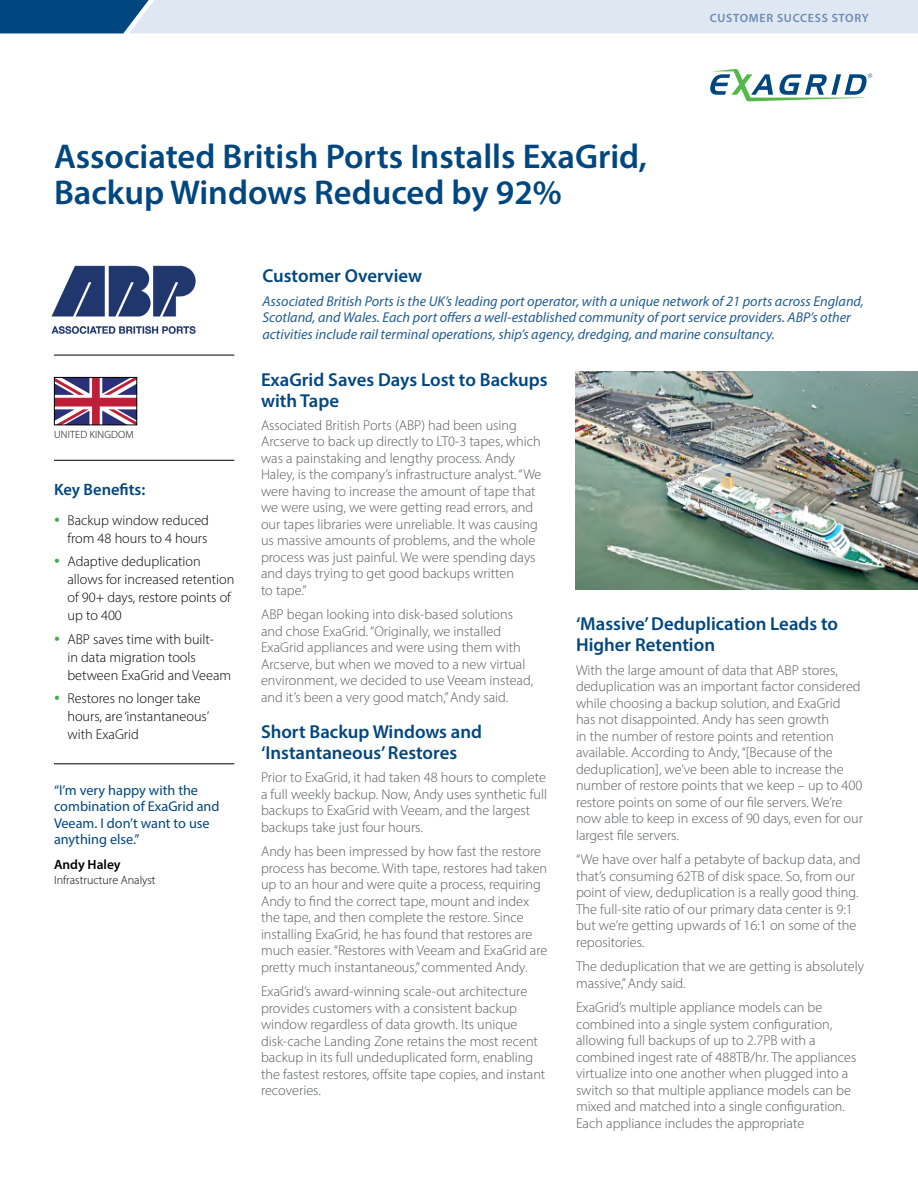
<style>
.page{position:relative;width:918px;height:1188px;background:#fff}
.page>*{position:absolute;margin:0;border:0;box-sizing:border-box;transform-origin:0 0}
.t1{font:600 34.5px/36px "Myriad Pro";color:#00467f}
.t2{font:600 18.75px/21px "Myriad Pro";color:#00467f}
.t3{font:600 16.5px "Myriad Pro";color:#00467f}
.t4{font:300 14.25px/16.5px "Myriad Pro";color:#58595b}
.t5{font:italic 14.25px/16.5px "Myriad Pro";color:#235d92}
.t6{font:300 14.25px/18px "Myriad Pro";color:#000}
.t7{font:14.25px/16.5px "Myriad Pro";color:#00467f}
.t8{font:600 13.5px "Myriad Pro";color:#000}
.t9{font:300 12px "Myriad Pro";color:#000}
.t10{font:600 12px "Myriad Pro";letter-spacing:.06em;color:#6c89b4}
.t11{font:300 10.5px "Myriad Pro";letter-spacing:.02em;color:#000}
</style>
<div class="page">
<img style="left:51px;top:265px;width:145px;height:70px">
<svg style="left:0;top:0;width:918px;height:33px;background:#bed0e0"></svg>
<svg style="left:710px;top:69px;width:162px;height:33px"></svg>
<img style="left:576px;top:372px;width:342px;height:217px">
<hr style="left:54px;top:460px;width:180px;height:1px;background:#000">
<hr style="left:54px;top:764px;width:180px;height:1px;background:#000">
<img style="left:56px;top:379px;width:79px;height:44px">
<div style="left:54px;top:377px;width:83px;height:48px;border:1px solid #000"></div>
<hr style="left:54px;top:355px;width:180px;height:1px;background:#000">
<h1 class="t1" style="left:54px;top:138px;width:595px">Associated British Ports Installs ExaGrid,<br>Backup Windows Reduced by 92%</h1>
<p class="t10" style="left:710px;top:10px;width:161px">CUSTOMER SUCCESS STORY</p>
<p class="t11" style="left:54px;top:429px;width:81px">UNITED KINGDOM</p>
<p class="t3" style="left:54px;top:479px;width:93px">Key Benefits:</p>
<p class="t6" style="left:67px;top:511px;width:143px">Backup window reduced from 48 hours to 4 hours</p>
<p class="t6" style="left:67px;top:552px;width:168px">Adaptive deduplication allows for increased retention of 90+ days, restore points of up to 400</p>
<p class="t6" style="left:67px;top:630px;width:165px">ABP saves time with built-<br>in data migration tools between ExaGrid and Veeam</p>
<p class="t6" style="left:67px;top:689px;width:143px">Restores no longer take hours, are ‘instantaneous’ with ExaGrid</p>
<p class="t7" style="left:54px;top:782px;width:167px">“I’m very happy with the combination of ExaGrid and<br>Veeam. I don’t want to use anything else.”</p>
<p class="t8" style="left:54px;top:856px;width:68px">Andy Haley</p>
<p class="t9" style="left:54px;top:873px;width:103px">Infrastructure Analyst</p>
<h2 class="t2" style="left:262px;top:265px;width:161px">Customer Overview</h2>
<p class="t5" style="left:262px;top:292px;width:603px">Associated British Ports is the UK’s leading port operator, with a unique network of 21 ports across England,<br>Scotland, and Wales. Each port offers a well-established community of port service providers. ABP’s other activities include rail terminal operations, ship’s agency, dredging, and marine consultancy.</p>
<h2 class="t2" style="left:261px;top:368px;width:288px">ExaGrid Saves Days Lost to Backups with Tape</h2>
<p class="t4" style="left:261px;top:417px;width:282px">Associated British Ports (ABP) had been using Arcserve to back up directly to LT0-3 tapes, which was a painstaking and lengthy process. Andy Haley, is the company’s infrastructure analyst. “We were having to increase the amount of tape that we were using, we were getting read errors, and our tapes libraries were unreliable. It was causing us massive amounts of problems, and the whole process was just painful. We were spending days and days trying to get good backups written<br>to tape.”</p>
<p class="t4" style="left:261px;top:606px;width:274px">ABP began looking into disk-based solutions and chose ExaGrid. “Originally, we installed ExaGrid appliances and were using them with Arcserve, but when we moved to a new virtual environment, we decided to use Veeam instead, and it’s been a very good match,” Andy said.</p>
<h2 class="t2" style="left:261px;top:721px;width:223px">Short Backup Windows and ‘Instantaneous’ Restores</h2>
<p class="t4" style="left:261px;top:769px;width:288px">Prior to ExaGrid, it had taken 48 hours to complete a full weekly backup. Now, Andy uses synthetic full backups to ExaGrid with Veeam, and the largest backups take just four hours.</p>
<p class="t4" style="left:261px;top:843px;width:288px">Andy has been impressed by how fast the restore process has become. With tape, restores had taken up to an hour and were quite a process, requiring Andy to find the correct tape, mount and index the tape, and then complete the restore. Since installing ExaGrid, he has found that restores are much easier. “Restores with Veeam and ExaGrid are pretty much instantaneous,” commented Andy.</p>
<p class="t4" style="left:261px;top:983px;width:286px">ExaGrid’s award-winning scale-out architecture provides customers with a consistent backup window regardless of data growth. Its unique disk-cache Landing Zone retains the most recent backup in its full undeduplicated form, enabling the fastest restores, offsite tape copies, and instant recoveries.</p>
<h2 class="t2" style="left:576px;top:613px;width:264px">‘Massive’ Deduplication Leads to<br>Higher Retention</h2>
<p class="t4" style="left:576px;top:661px;width:288px">With the large amount of data that ABP stores, deduplication was an important factor considered while choosing a backup solution, and ExaGrid has not disappointed. Andy has seen growth<br>in the number of restore points and retention available. According to Andy, “[Because of the deduplication], we’ve been able to increase the number of restore points that we keep – up to 400 restore points on some of our file servers. We’re now able to keep in excess of 90 days, even for our largest file servers.</p>
<p class="t4" style="left:576px;top:851px;width:286px">“We have over half a petabyte of backup data, and that’s consuming 62TB of disk space. So, from our point of view, deduplication is a really good thing.<br>The full-site ratio of our primary data center is 9:1 but we’re getting upwards of 16:1 on some of the repositories.</p>
<p class="t4" style="left:576px;top:958px;width:290px">The deduplication that we are getting is absolutely massive,” Andy said.</p>
<p class="t4" style="left:576px;top:999px;width:282px">ExaGrid’s multiple appliance models can be combined into a single system configuration, allowing full backups of up to 2.7PB with a combined ingest rate of 488TB/hr. The appliances virtualize into one another when plugged into a switch so that multiple appliance models can be mixed and matched into a single configuration.<br>Each appliance includes the appropriate</p>
</div>
